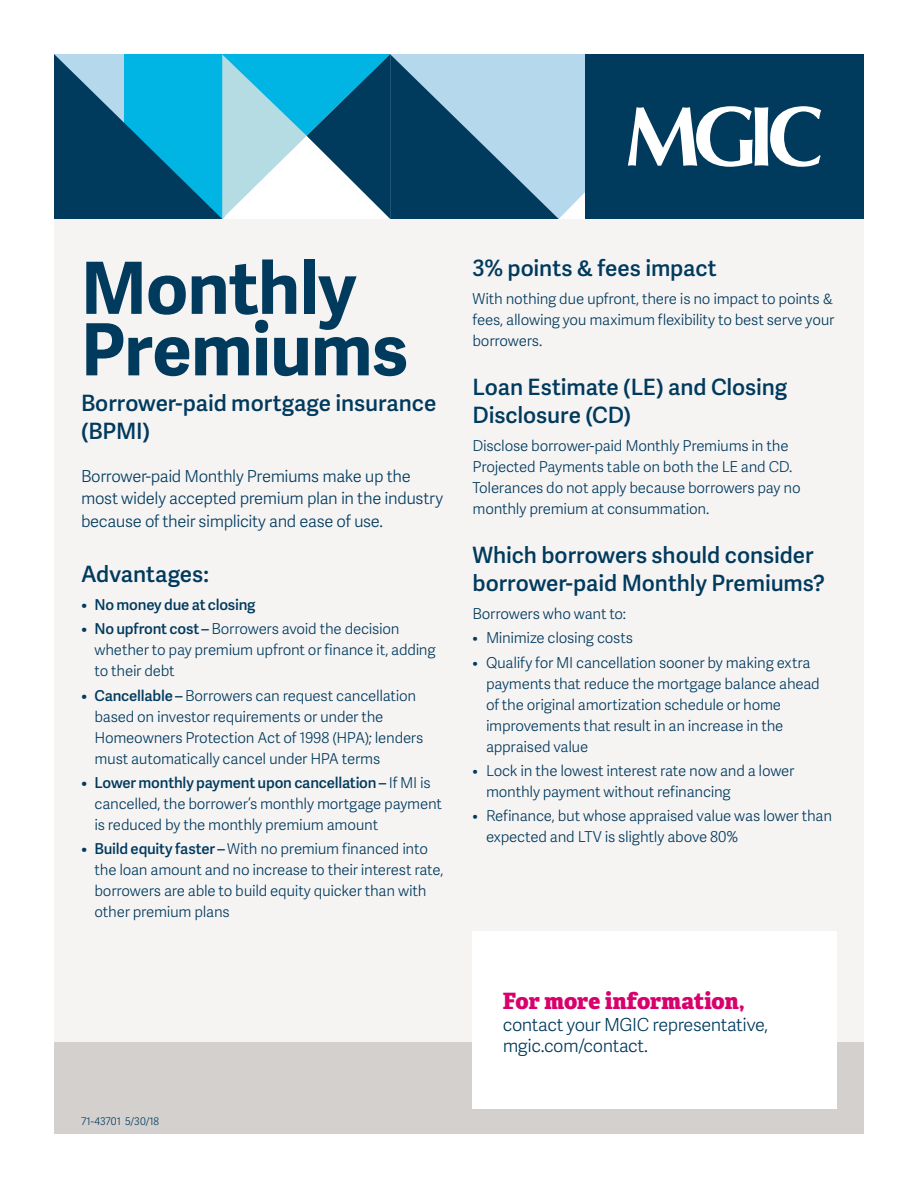
<style>
.page{position:relative;width:918px;height:1188px;background:#fff}
.page>*{position:absolute;margin:0;border:0;box-sizing:border-box;transform-origin:0 0}
.t1{font:700 72px/61.5px "Adelle Sans";letter-spacing:-.01em;color:#003a5d}
.t2{font:22.5px/28.5px "Adelle Sans Sb";letter-spacing:-.005em;color:#003a5d}
.t3{font:800 22.5px "Adelle";letter-spacing:-.005em;color:#d8006d}
.t4{font:18px/21.6px "Adelle Sans Lt";letter-spacing:-.025em;color:#003a5d}
.t5{font:16.5px/22.5px "Adelle Sans Lt";letter-spacing:-.02em;color:#003a5d}
.t6{font:15px/21px "Adelle Sans Lt";letter-spacing:-.015em;color:#003a5d}
.t7{font:15px "Adelle Sans Sb";letter-spacing:-.015em;color:#003a5d}
.t8{font:10.5px "Adelle Sans Lt";color:#003a5d}
.s1{font-family:"Adelle Sans Sb"}
</style>
<div class="page">
<div style="left:585px;top:54px;width:279px;height:165px;background:#003a5d"></div>
<svg style="left:628px;top:106px;width:193px;height:61px"></svg>
<div style="left:54px;top:219px;width:810px;height:915px;background:#f6f3f3"></div>
<div style="left:54px;top:1042px;width:810px;height:92px;background:#d3d0ce"></div>
<svg style="left:54px;top:54px;width:531px;height:165px;background:#4d94b1"></svg>
<div style="left:472px;top:931px;width:365px;height:178px;background:#fff"></div>
<p class="t1" style="left:81px;top:254px;width:329px">Monthly<br>Premiums</p>
<p class="t2" style="left:81px;top:387px;width:357px">Borrower-paid mortgage insurance (BPMI)</p>
<p class="t5" style="left:81px;top:464px;width:364px">Borrower-paid Monthly Premiums make up the most widely accepted premium plan in the industry because of their simplicity and ease of use.</p>
<p class="t2" style="left:81px;top:559px;width:129px">Advantages:</p>
<p class="t7" style="left:81px;top:594px;width:176px">• No money due at closing</p>
<p class="t6" style="left:94px;top:618px;width:343px;text-indent:-14px"><span class="s1">• No upfront cost –</span> Borrowers avoid the decision whether to pay premium upfront or finance it, adding to their debt</p>
<p class="t6" style="left:94px;top:684px;width:330px;text-indent:-14px"><span class="s1">• Cancellable –</span> Borrowers can request cancellation based on investor requirements or under the Homeowners Protection Act of 1998 (HPA); lenders must automatically cancel under HPA terms</p>
<p class="t6" style="left:94px;top:772px;width:349px;text-indent:-14px"><span class="s1">• Lower monthly payment upon cancellation –</span> If MI is cancelled, the borrower’s monthly mortgage payment is reduced by the monthly premium amount</p>
<p class="t6" style="left:94px;top:838px;width:351px;text-indent:-14px"><span class="s1">• Build equity faster –</span> With no premium financed into the loan amount and no increase to their interest rate, borrowers are able to build equity quicker than with other premium plans</p>
<p class="t8" style="left:81px;top:1114px;width:80px">71-43701 5/30/18</p>
<p class="t2" style="left:472px;top:253px;width:246px">3% points &amp; fees impact</p>
<p class="t6" style="left:472px;top:288px;width:363px;text-align:justify">With nothing due upfront, there is no impact to points &amp; fees, allowing you maximum flexibility to best serve your borrowers.</p>
<p class="t2" style="left:472px;top:372px;width:316px">Loan Estimate (LE) and Closing<br>Disclosure (CD)</p>
<p class="t6" style="left:472px;top:435px;width:330px">Disclose borrower-paid Monthly Premiums in the Projected Payments table on both the LE and CD.<br>Tolerances do not apply because borrowers pay no monthly premium at consummation.</p>
<p class="t2" style="left:472px;top:540px;width:354px">Which borrowers should consider borrower-paid Monthly Premiums?</p>
<p class="t6" style="left:472px;top:603px;width:155px">Borrowers who want to:</p>
<p class="t6" style="left:472px;top:627px;width:162px">• Minimize closing costs</p>
<p class="t6" style="left:486px;top:651px;width:335px;text-indent:-14px">• Qualify for MI cancellation sooner by making extra payments that reduce the mortgage balance ahead of the original amortization schedule or home improvements that result in an increase in the appraised value</p>
<p class="t6" style="left:486px;top:760px;width:310px;text-indent:-14px">• Lock in the lowest interest rate now and a lower monthly payment without refinancing</p>
<p class="t6" style="left:486px;top:805px;width:348px;text-indent:-14px">• Refinance, but whose appraised value was lower than expected and LTV is slightly above 80%</p>
<h2 class="t3" style="left:503px;top:984px;width:244px">For more information,</h2>
<p class="t4" style="left:503px;top:1013px;width:267px">contact your MGIC representative, mgic.com/contact.</p>
</div>
